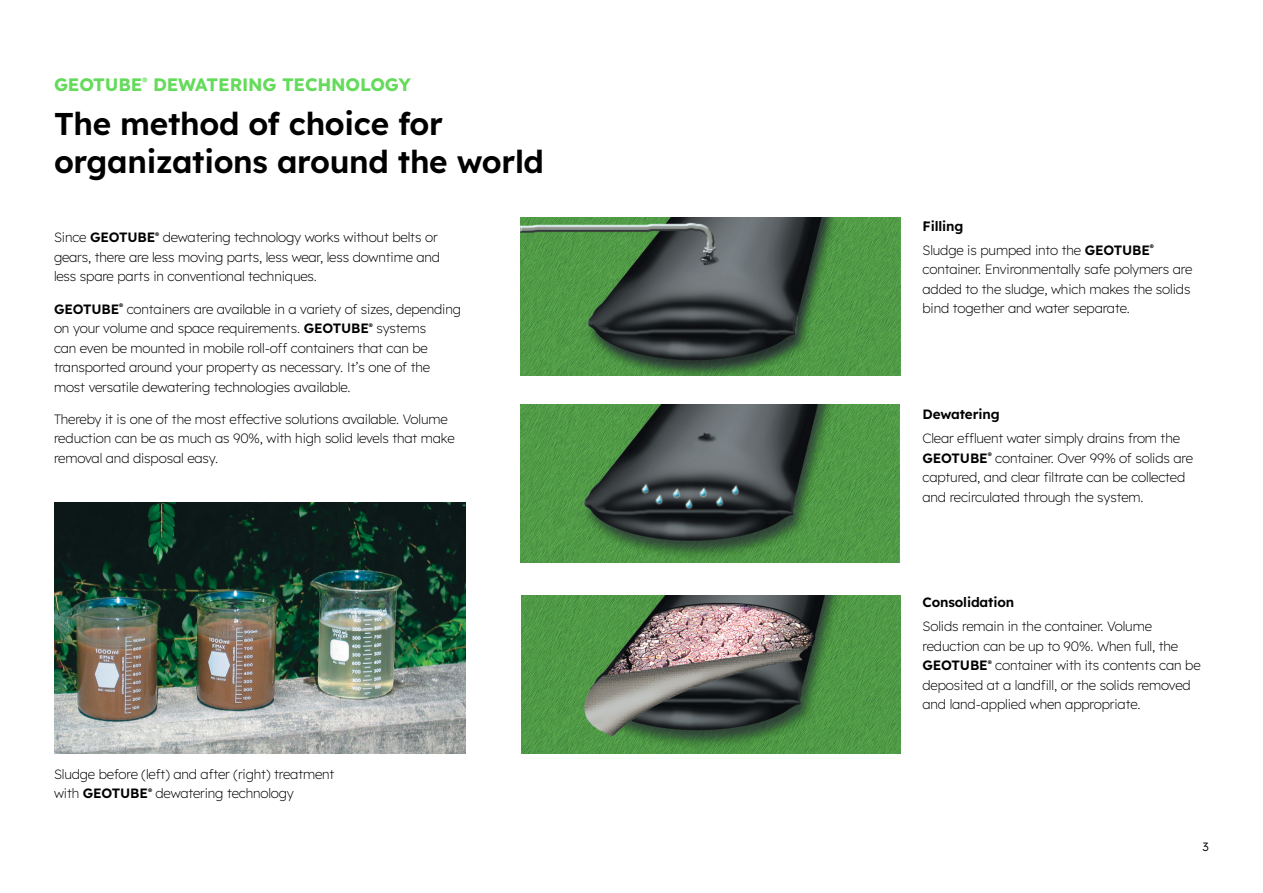
<style>
.page{position:relative;width:1263px;height:893px;background:#fff}
.page>*{position:absolute;margin:0;border:0;box-sizing:border-box;transform-origin:0 0}
.Callout_box{font:600 31.5px/37.5px "Lexend";letter-spacing:-.01em;color:#000}
.Back_cover_Disclaime{font:700 18px "Lexend";letter-spacing:-.01em;color:#64db5a}
.Body_copy{font:200 13.5px/19.5px "Lexend";letter-spacing:-.01em;color:#000}
.Graphic_captions{font:200 13.5px/19.5px "Lexend";letter-spacing:-.01em;color:#000}
.Graphic_captions-2{font:600 13.5px "Lexend";letter-spacing:-.01em;color:#000}
.t1{font:300 12px "Lexend";color:#000}
.s1{font-weight:600}
</style>
<div class="page">
<img style="left:54px;top:503px;width:411px;height:250px">
<img style="left:520px;top:218px;width:380px;height:157px">
<img style="left:520px;top:405px;width:379px;height:157px">
<img style="left:521px;top:596px;width:379px;height:157px">
<p class="Back_cover_Disclaime" style="left:54px;top:71px;width:358px">GEOTUBE<sup>®</sup> DEWATERING TECHNOLOGY</p>
<p class="Callout_box" style="left:54px;top:103px;width:491px">The method of choice for organizations around the world</p>
<p class="Body_copy" style="left:54px;top:227px;width:388px">Since <span class="s1">GEOTUBE</span><sup>®</sup> dewatering technology works without belts or gears, there are less moving parts, less wear, less downtime and less spare parts in conventional techniques.</p>
<p class="Body_copy" style="left:54px;top:298px;width:409px"><span class="s1">GEOTUBE</span><sup>®</sup> containers are available in a variety of sizes, depending on your volume and space requirements. <span class="s1">GEOTUBE</span><sup>®</sup> systems<br>can even be mounted in mobile roll-off containers that can be transported around your property as necessary. It’s one of the most versatile dewatering technologies available.</p>
<p class="Body_copy" style="left:54px;top:408px;width:402px">Thereby it is one of the most effective solutions available. Volume reduction can be as much as 90%, with high solid levels that make removal and disposal easy.</p>
<p class="Graphic_captions" style="left:54px;top:763px;width:282px">Sludge before (left) and after (right) treatment with <span class="s1">GEOTUBE</span><sup>®</sup> dewatering technology</p>
<p class="Graphic_captions-2" style="left:922px;top:217px;width:42px">Filling</p>
<p class="Graphic_captions" style="left:922px;top:239px;width:271px">Sludge is pumped into the <span class="s1">GEOTUBE</span><sup>® </sup>container. Environmentally safe polymers are added to the sludge, which makes the solids bind together and water separate.</p>
<p class="Graphic_captions-2" style="left:922px;top:405px;width:79px">Dewatering</p>
<p class="Graphic_captions" style="left:922px;top:428px;width:272px">Clear effluent water simply drains from the <span class="s1">GEOTUBE</span><sup>®</sup> container. Over 99% of solids are captured, and clear filtrate can be collected and recirculated through the system.</p>
<p class="Graphic_captions-2" style="left:922px;top:593px;width:93px">Consolidation</p>
<p class="Graphic_captions" style="left:922px;top:616px;width:280px">Solids remain in the container. Volume reduction can be up to 90%. When full, the <span class="s1">GEOTUBE</span><sup>®</sup> container with its contents can be deposited at a landfill, or the solids removed and land-applied when appropriate.</p>
<p class="t1" style="left:1202px;top:838px;width:8px">3</p>
</div>
